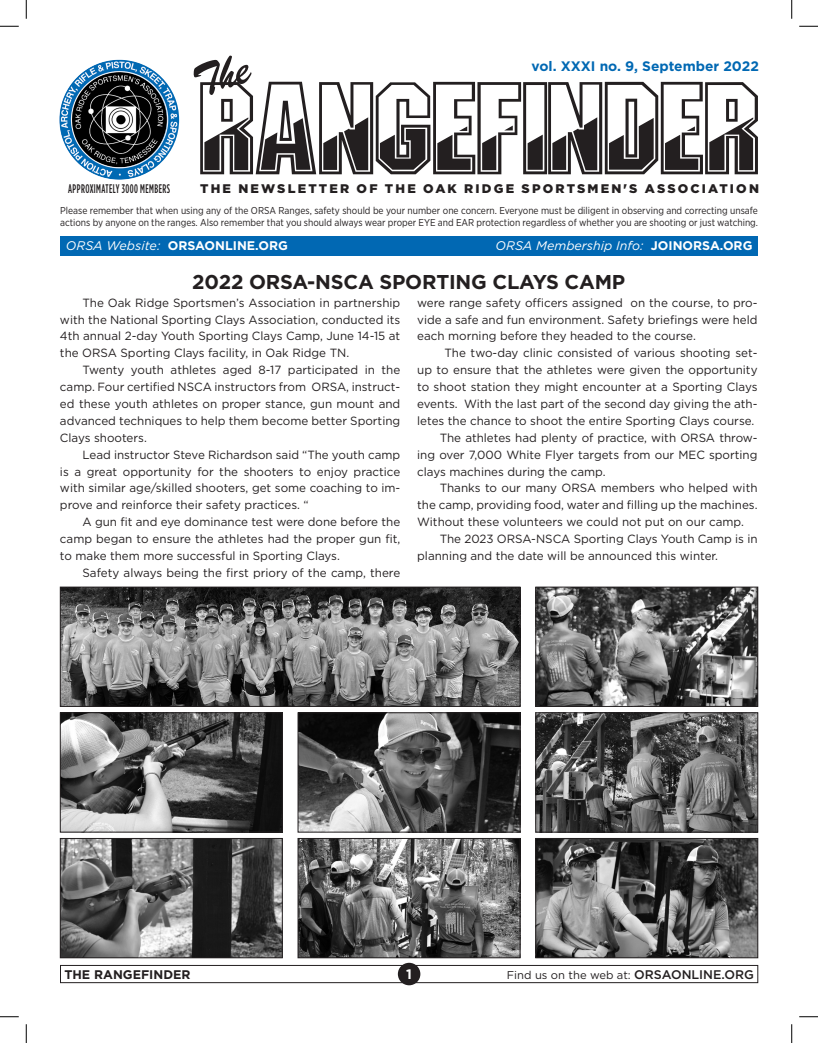
<style>
.page{position:relative;width:818px;height:1043px;background:#fff}
.page>*{position:absolute;margin:0;border:0;box-sizing:border-box;transform-origin:0 0}
.t1{font:124.62px "Gunmetal";color:#231f20}
.t2{font:700 20px "Gotham";letter-spacing:-.01em;color:#231f20}
.t3{font:700 13.75px "Gotham";color:#0168b3}
.t4{font:700 13.75px "Gotham";color:#fff}
.t5{font:900 12.5px "Gotham";letter-spacing:.17em;color:#231f20}
.t6{font:italic 12.5px "Gotham";color:#fff}
.t7{font:700 12.5px "Gotham";color:#fff}
.t8{font:500 12.5px "Gotham Condensed";letter-spacing:.04em;color:#231f20;scale:.8 1}
.t9{font:700 12.5px "Gotham";color:#231f20}
.t10{font:11.88px/16.9px "Gotham";color:#231f20;text-align:justify}
.t11{font:11.25px "Gotham";color:#231f20}
.t12{font:10px/12px "Gotham Narrow";color:#231f20}
.s1{font-weight:400;font-style:italic}
.s2{font-weight:700;font-style:normal}
.s3{font-weight:500;font-size:12.5px}
</style>
<div class="page">
<div style="left:60px;top:236px;width:698px;height:19px;background:#0168b3"></div>
<div style="left:60px;top:965px;width:698px;height:18px;border:1px solid #231f20"></div>
<div style="left:398px;top:962px;width:22px;height:23px;background:#231f20;border-radius:50%"></div>
<img style="left:59px;top:60px;width:120px;height:120px;border-radius:60px">
<img style="left:71px;top:72px;width:96px;height:95px;border-radius:48px">
<img style="left:62px;top:589px;width:456px;height:115px">
<div style="left:60px;top:587px;width:460px;height:119px;border:1px solid #231f20"></div>
<img style="left:537px;top:589px;width:219px;height:115px">
<div style="left:535px;top:587px;width:223px;height:119px;border:1px solid #231f20"></div>
<img style="left:62px;top:714px;width:218px;height:116px">
<div style="left:60px;top:712px;width:222px;height:120px;border:1px solid #231f20"></div>
<img style="left:300px;top:714px;width:218px;height:116px">
<div style="left:298px;top:712px;width:222px;height:120px;border:1px solid #231f20"></div>
<img style="left:537px;top:714px;width:219px;height:116px">
<div style="left:535px;top:712px;width:223px;height:120px;border:1px solid #231f20"></div>
<img style="left:62px;top:840px;width:218px;height:116px">
<div style="left:60px;top:838px;width:222px;height:120px;border:1px solid #231f20"></div>
<img style="left:300px;top:840px;width:218px;height:116px">
<div style="left:298px;top:838px;width:222px;height:120px;border:1px solid #231f20"></div>
<img style="left:537px;top:840px;width:219px;height:116px">
<div style="left:535px;top:838px;width:223px;height:120px;border:1px solid #231f20"></div>
<svg style="left:0;top:25px;width:19px;height:2px"></svg>
<svg style="left:799px;top:25px;width:19px;height:2px"></svg>
<svg style="left:0;top:1016px;width:19px;height:1px"></svg>
<svg style="left:799px;top:1016px;width:19px;height:1px"></svg>
<svg style="left:25px;top:0;width:2px;height:19px"></svg>
<svg style="left:25px;top:1024px;width:2px;height:18px"></svg>
<svg style="left:791px;top:0;width:1px;height:19px"></svg>
<svg style="left:791px;top:1024px;width:1px;height:18px"></svg>
<p class="t3" style="left:531px;top:58px;width:229px">vol. XXXI no. 9, September 2022</p>
<p class="t8" style="left:68px;top:182px;width:129px">APPROXIMATELY 3000 MEMBERS</p>
<p class="t1" style="left:200px;top:72px;width:562px">RANGEFINDER</p>
<p class="t5" style="left:200px;top:181px;width:560px">THE NEWSLETTER OF THE OAK RIDGE SPORTSMEN'S ASSOCIATION</p>
<p class="t12" style="left:60px;top:205px;width:699px">Please remember that when using any of the ORSA Ranges, safety should be your number one concern. Everyone must be diligent in observing and correcting unsafe actions by anyone on the ranges. Also remember that you should always wear proper EYE and EAR protection regardless of whether you are shooting or just watching.</p>
<p class="t7" style="left:66px;top:238px;width:223px"><span class="s1">ORSA Website:</span> ORSAONLINE.ORG</p>
<p class="t6" style="left:495px;top:239px;width:258px">ORSA Membership Info: <span class="s2">JOINORSA.ORG</span></p>
<p class="t2" style="left:192px;top:270px;width:434px">2022 ORSA-NSCA SPORTING CLAYS CAMP</p>
<p class="t10" style="left:60px;top:294px;width:342px;text-indent:22px">The Oak Ridge Sportsmen’s Association in partnership with the National Sporting Clays Association, conducted its 4th annual 2-day Youth Sporting Clays Camp, June 14-15 at the ORSA Sporting Clays facility, in Oak Ridge TN.</p>
<p class="t10" style="left:60px;top:361px;width:342px;text-indent:22px">Twenty youth athletes aged 8-17 participated in the camp. Four certified NSCA instructors from ORSA, instruct&shy;ed these youth athletes on proper stance, gun mount and advanced techniques to help them become better Sporting Clays shooters.</p>
<p class="t10" style="left:60px;top:446px;width:342px;text-indent:22px">Lead instructor Steve Richardson said “The youth camp is a great opportunity for the shooters to enjoy practice with similar age/skilled shooters, get some coaching to im&shy;prove and reinforce their safety practices. “</p>
<p class="t10" style="left:60px;top:513px;width:342px;text-indent:22px">A gun fit and eye dominance test were done before the camp began to ensure the athletes had the proper gun fit, to make them more successful in Sporting Clays.</p>
<p class="t10" style="left:82px;top:564px;width:319px">Safety always being the first priory of the camp, there</p>
<p class="t10" style="left:417px;top:294px;width:342px">were range safety officers assigned on the course, to pro&shy;vide a safe and fun environment. Safety briefings were held each morning before they headed to the course.</p>
<p class="t10" style="left:417px;top:344px;width:342px;text-indent:27px">The two-day clinic consisted of various shooting set&shy;up to ensure that the athletes were given the opportunity to shoot station they might encounter at a Sporting Clays events. With the last part of the second day giving the ath&shy;letes the chance to shoot the entire Sporting Clays course.</p>
<p class="t10" style="left:417px;top:429px;width:342px;text-indent:22px">The athletes had plenty of practice, with ORSA throw&shy;ing over 7,000 White Flyer targets from our MEC sporting clays machines during the camp.</p>
<p class="t10" style="left:417px;top:479px;width:342px;text-indent:22px">Thanks to our many ORSA members who helped with the camp, providing food, water and filling up the machines.<br>Without these volunteers we could not put on our camp.</p>
<p class="t10" style="left:417px;top:530px;width:342px;text-indent:22px">The 2023 ORSA-NSCA Sporting Clays Youth Camp is in planning and the date will be announced this winter.</p>
<p class="t9" style="left:64px;top:967px;width:128px">THE RANGEFINDER</p>
<p class="t4" style="left:406px;top:966px;width:7px">1</p>
<p class="t11" style="left:507px;top:968px;width:248px">Find us on the web at: <span class="s3">ORSAONLINE.ORG</span></p>
</div>
